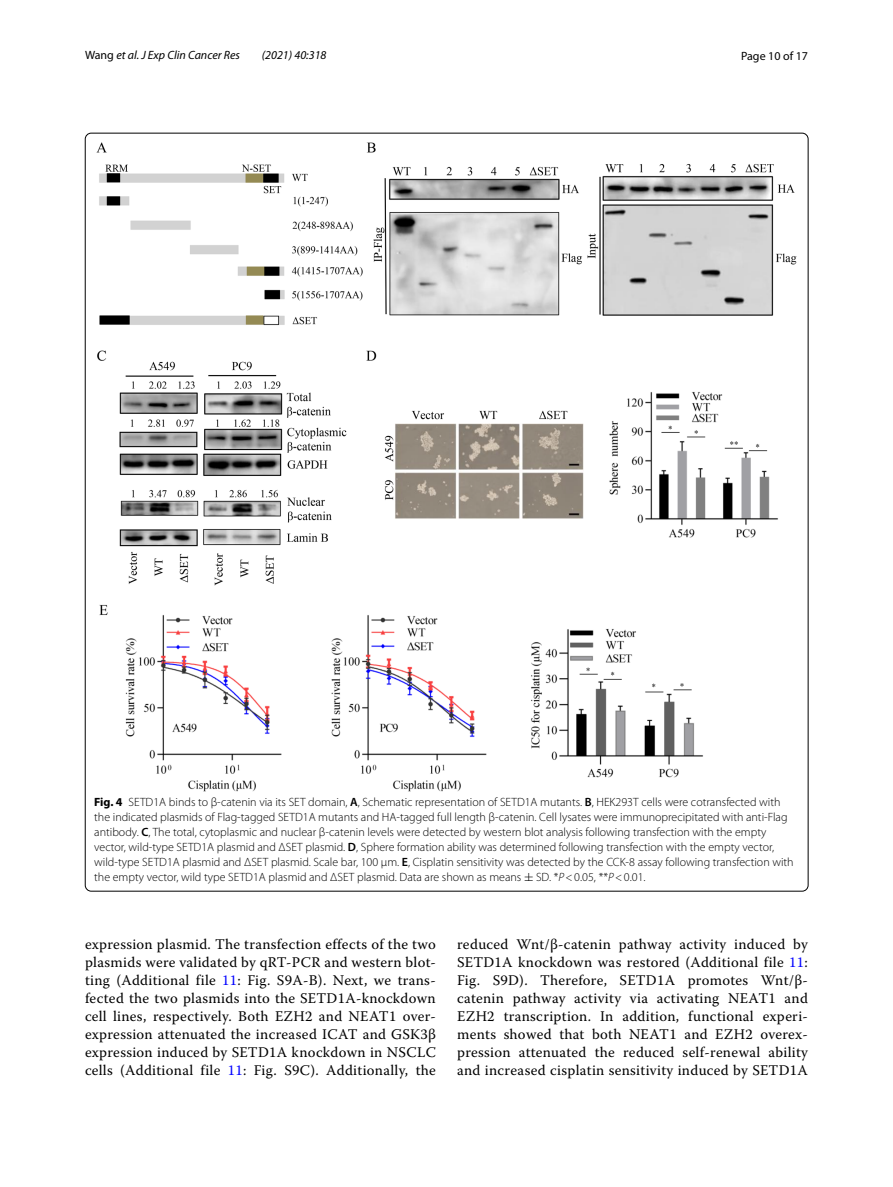
<style>
.page{position:relative;width:893px;height:1187px;background:#fff}
.page>*{position:absolute;margin:0;border:0;box-sizing:border-box;transform-origin:0 0}
.t1{font:14.7px/18px "Warnock Pro";letter-spacing:.02em;color:#000;text-align:justify}
.t2{font:300 12px/15px "Myriad Pro";color:#000}
.t3{font:italic 12px "Myriad Pro";color:#000}
.t4{font:12px "Myriad Pro";color:#000}
.s1{font-style:normal}
.s2{font-weight:700}
.s3{font-weight:600}
.s4{font-family:"MTSY";font-weight:400}
.s5{font-style:italic}
.s6{color:#00f}
</style>
<div class="page">
<img style="left:96px;top:142px;width:701px;height:649px">
<p class="t3" style="left:85px;top:48px;width:156px"><span class="s1">Wang</span> et al. J Exp Clin Cancer Res</p>
<p class="t3" style="left:262px;top:48px;width:66px">(2021) 40:318</p>
<p class="t4" style="left:741px;top:48px;width:68px">Page 10 of 17</p>
<p class="t2" style="left:94px;top:795px;width:701px"><span class="s2">Fig. 4</span> SETD1A binds to β-catenin via its SET domain, <span class="s3">A</span>, Schematic representation of SETD1A mutants. <span class="s3">B</span>, HEK293T cells were cotransfected with the indicated plasmids of Flag-tagged SETD1A mutants and HA-tagged full length β-catenin. Cell lysates were immunoprecipitated with anti-Flag antibody. <span class="s3">C</span>, The total, cytoplasmic and nuclear β-catenin levels were detected by western blot analysis following transfection with the empty vector, wild-type SETD1A plasmid and ΔSET plasmid. <span class="s3">D</span>, Sphere formation ability was determined following transfection with the empty vector, wild-type SETD1A plasmid and ΔSET plasmid. Scale bar, 100 μm. <span class="s3">E</span>, Cisplatin sensitivity was detected by the CCK-8 assay following transfection with the empty vector, wild type SETD1A plasmid and ΔSET plasmid. Data are shown as means <span class="s4">±</span> SD. *<span class="s5">P</span>&lt;0.05, **<span class="s5">P</span>&lt;0.01.</p>
<p class="t1" style="left:85px;top:935px;width:352px">expression plasmid. The transfection effects of the two plasmids were validated by qRT-PCR and western blot&shy;ting (Additional file <span class="s6">11</span>: Fig. S9A-B). Next, we trans&shy;fected the two plasmids into the SETD1A-knockdown cell lines, respectively. Both EZH2 and NEAT1 over&shy;expression attenuated the increased ICAT and GSK3β expression induced by SETD1A knockdown in NSCLC cells (Additional file <span class="s6">11</span>: Fig. S9C). Additionally, the</p>
<p class="t1" style="left:457px;top:935px;width:352px">reduced Wnt/β-catenin pathway activity induced by SETD1A knockdown was restored (Additional file <span class="s6">11</span>:<br>Fig. S9D). Therefore, SETD1A promotes Wnt/β&shy;catenin pathway activity via activating NEAT1 and EZH2 transcription. In addition, functional experi&shy;ments showed that both NEAT1 and EZH2 overex&shy;pression attenuated the reduced self-renewal ability and increased cisplatin sensitivity induced by SETD1A</p>
</div>
